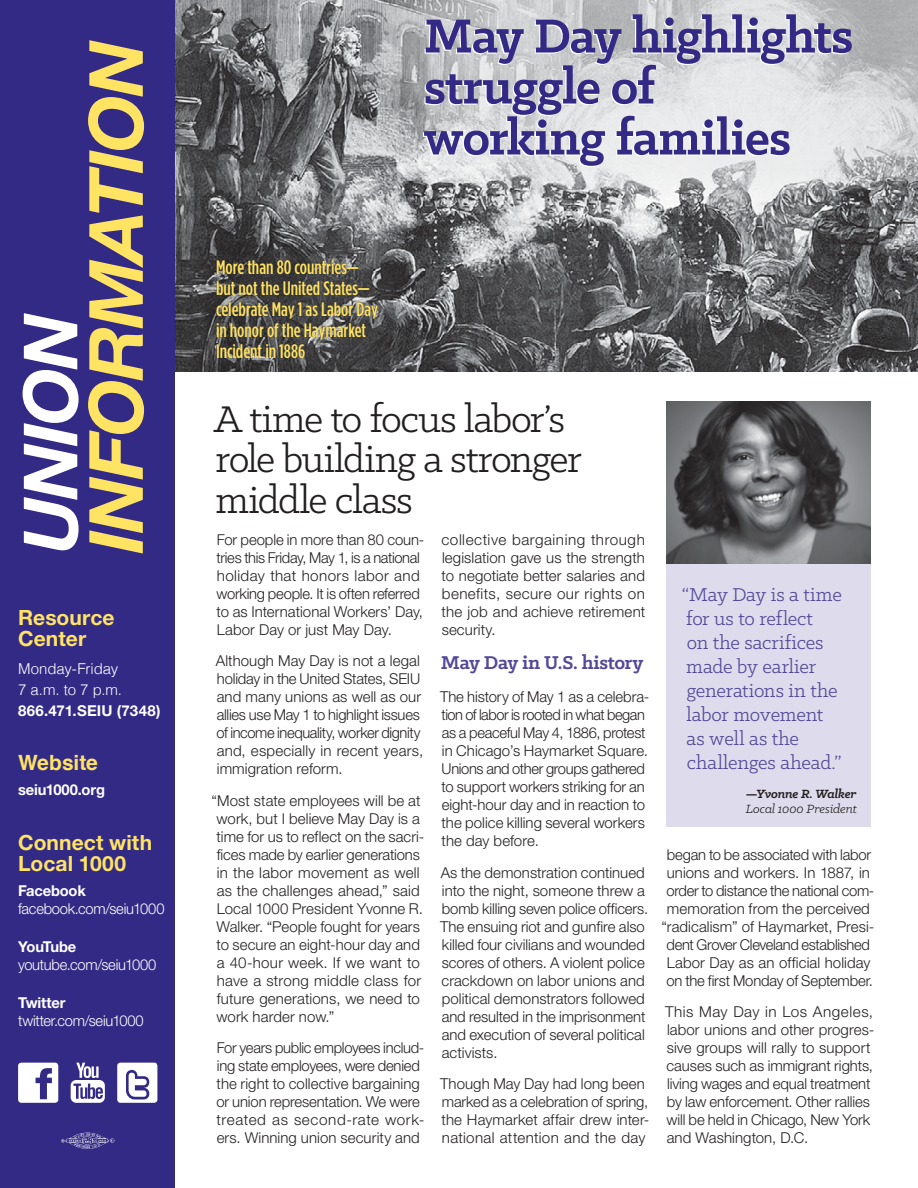
<style>
.page{position:relative;width:918px;height:1188px;background:#fff}
.page>*{position:absolute;margin:0;border:0;box-sizing:border-box;transform-origin:0 0}
.t1{font:700 54px/51px "Klinic Slab";letter-spacing:-.02em;color:#332a86}
.t2{font:42px/40.5px "Klinic Slab";letter-spacing:-.03em;color:#231f20}
.t3{font:21px/24px "Klinic Slab";letter-spacing:-.01em;color:#534996}
.t4{font:700 21px/21px "Helvetica Neue LT Std";letter-spacing:.005em;color:#ffe363}
.t5{font:700 21px "Klinic Slab";letter-spacing:-.015em;color:#534996}
.t6{font:700 21px "Helvetica";letter-spacing:-.005em;color:#ffe363}
.t7{font:500 19.5px/21px "Gotham Condensed";color:#ffe363}
.t8{font:300 15px/18px "Helvetica Neue LT Std";color:#231f20}
.t9{font:300 15px "Helvetica Neue LT Std";letter-spacing:-.02em;color:#fff}
.t10{font:700 15px "Helvetica Neue LT Std";letter-spacing:-.01em;color:#fff}
.t11{font:300 15px/21px "Helvetica";letter-spacing:-.01em;color:#fff}
.t12{font:700 15px "Helvetica Neue LT Std";letter-spacing:.015em;color:#fff}
.t13{font:700 15px "Helvetica Neue LT Std";letter-spacing:-.05em;color:#fff}
.t14{font:italic 13.5px "Klinic Slab";letter-spacing:-.005em;color:#231f20}
.t15{font:italic 700 13.5px "Klinic Slab";letter-spacing:-.01em;color:#231f20}
</style>
<div class="page">
<div style="left:0;top:0;width:176px;height:1188px;background:#332a86"></div>
<svg style="left:88px;top:40px;width:56px;height:514px"></svg>
<svg style="left:23px;top:313px;width:56px;height:237px"></svg>
<div style="left:117px;top:1063px;width:40px;height:40px;background:#fff;border-radius:3px"></div>
<svg style="left:126px;top:1070px;width:24px;height:29px"></svg>
<div style="left:71px;top:1080px;width:34px;height:23px;background:#fff;border-radius:5px"></div>
<svg style="left:76px;top:1063px;width:23px;height:15px"></svg>
<svg style="left:73px;top:1084px;width:30px;height:15px"></svg>
<svg style="left:18px;top:1063px;width:40px;height:40px"></svg>
<svg style="left:61px;top:1133px;width:53px;height:16px"></svg>
<img style="left:176px;top:0;width:742px;height:371px">
<svg style="left:360px;top:0;width:558px;height:199px;background:#cacbcc"></svg>
<div style="left:666px;top:403px;width:205px;height:423px;background:#dedcec"></div>
<div style="left:216px;top:260px;width:161px;height:99px;background:#231f20;opacity:.7"></div>
<img style="left:666px;top:402px;width:205px;height:162px">
<h3 class="t4" style="left:18px;top:606px;width:98px">Resource<br>Center</h3>
<p class="t11" style="left:18px;top:657px;width:106px">Monday-Friday<br>7 a.m. to 7 p.m.</p>
<p class="t12" style="left:18px;top:701px;width:144px">866.471.SEIU (7348)</p>
<h3 class="t6" style="left:18px;top:746px;width:81px">Website</h3>
<p class="t10" style="left:18px;top:780px;width:88px">seiu1000.org</p>
<h3 class="t4" style="left:18px;top:831px;width:136px">Connect with<br>Local 1000</h3>
<p class="t10" style="left:18px;top:881px;width:69px">Facebook</p>
<p class="t9" style="left:18px;top:899px;width:148px">facebook.com/seiu1000</p>
<p class="t13" style="left:18px;top:937px;width:60px">YouTube</p>
<p class="t9" style="left:18px;top:955px;width:140px">youtube.com/seiu1000</p>
<p class="t10" style="left:18px;top:993px;width:49px">Twitter</p>
<p class="t9" style="left:18px;top:1011px;width:127px">twitter.com/seiu1000</p>
<h3 class="t7" style="left:216px;top:256px;width:163px">More than 80 countries— but not the United States— celebrate May 1 as Labor Day in honor of the Haymarket<br>Incident in 1886</h3>
<h1 class="t1" style="left:424px;top:9px;width:431px">May Day highlights struggle of<br>working families</h1>
<h2 class="t2" style="left:214px;top:398px;width:370px">A time to focus labor’s role building a stronger middle class</h2>
<p class="t8" style="left:217px;top:530px;width:209px">For people in more than 80 coun&shy;tries this Friday, May 1, is a national holiday that honors labor and working people. It is often referred to as International Workers’ Day,<br>Labor Day or just May Day.</p>
<p class="t8" style="left:216px;top:651px;width:209px">Although May Day is not a legal holiday in the United States, SEIU and many unions as well as our allies use May 1 to highlight issues of income inequality, worker dignity and, especially in recent years, immigration reform.</p>
<p class="t8" style="left:217px;top:791px;width:209px;text-indent:-5px">“Most state employees will be at work, but I believe May Day is a time for us to reflect on the sacri&shy;fices made by earlier generations in the labor movement as well as the challenges ahead,” said<br>Local 1000 President Yvonne R.<br>Walker. “People fought for years to secure an eight-hour day and a 40-hour week. If we want to have a strong middle class for future generations, we need to work harder now.”</p>
<p class="t8" style="left:216px;top:1038px;width:210px">For years public employees includ&shy;ing state employees, were denied the right to collective bargaining or union representation. We were treated as second-rate work&shy;ers. Winning union security and</p>
<p class="t8" style="left:441px;top:530px;width:205px;text-align:justify">collective bargaining through legislation gave us the strength to negotiate better salaries and benefits, secure our rights on the job and achieve retirement security.</p>
<h3 class="t5" style="left:441px;top:649px;width:204px">May Day in U.S. history</h3>
<p class="t8" style="left:440px;top:687px;width:211px">The history of May 1 as a celebra&shy;tion of labor is rooted in what began as a peaceful May 4, 1886, protest in Chicago’s Haymarket Square.<br>Unions and other groups gathered to support workers striking for an eight-hour day and in reaction to the police killing several workers the day before.</p>
<p class="t8" style="left:440px;top:863px;width:210px">As the demonstration continued into the night, someone threw a bomb killing seven police officers.<br>The ensuing riot and gunfire also killed four civilians and wounded scores of others. A violent police crackdown on labor unions and political demonstrators followed and resulted in the imprisonment and execution of several political activists.</p>
<p class="t8" style="left:440px;top:1074px;width:211px">Though May Day had long been marked as a celebration of spring, the Haymarket affair drew inter&shy;national attention and the day</p>
<h3 class="t3" style="left:682px;top:582px;width:162px">“May Day is a time for us to reflect<br>on the sacrifices made by earlier generations in the labor movement as well as the challenges ahead.”</h3>
<p class="t15" style="left:746px;top:785px;width:112px">—Yvonne R. Walker</p>
<p class="t14" style="left:746px;top:800px;width:113px">Local 1000 President</p>
<p class="t8" style="left:662px;top:845px;width:214px;text-align:center">began to be associated with labor unions and workers. In 1887, in order to distance the national com&shy;memoration from the perceived “radicalism” of Haymarket, Presi&shy;dent Grover Cleveland established Labor Day as an official holiday on the first Monday of September.</p>
<p class="t8" style="left:665px;top:1002px;width:211px">This May Day in Los Angeles, labor unions and other progres&shy;sive groups will rally to support causes such as immigrant rights, living wages and equal treatment by law enforcement. Other rallies will be held in Chicago, New York and Washington, D.C.</p>
</div>
